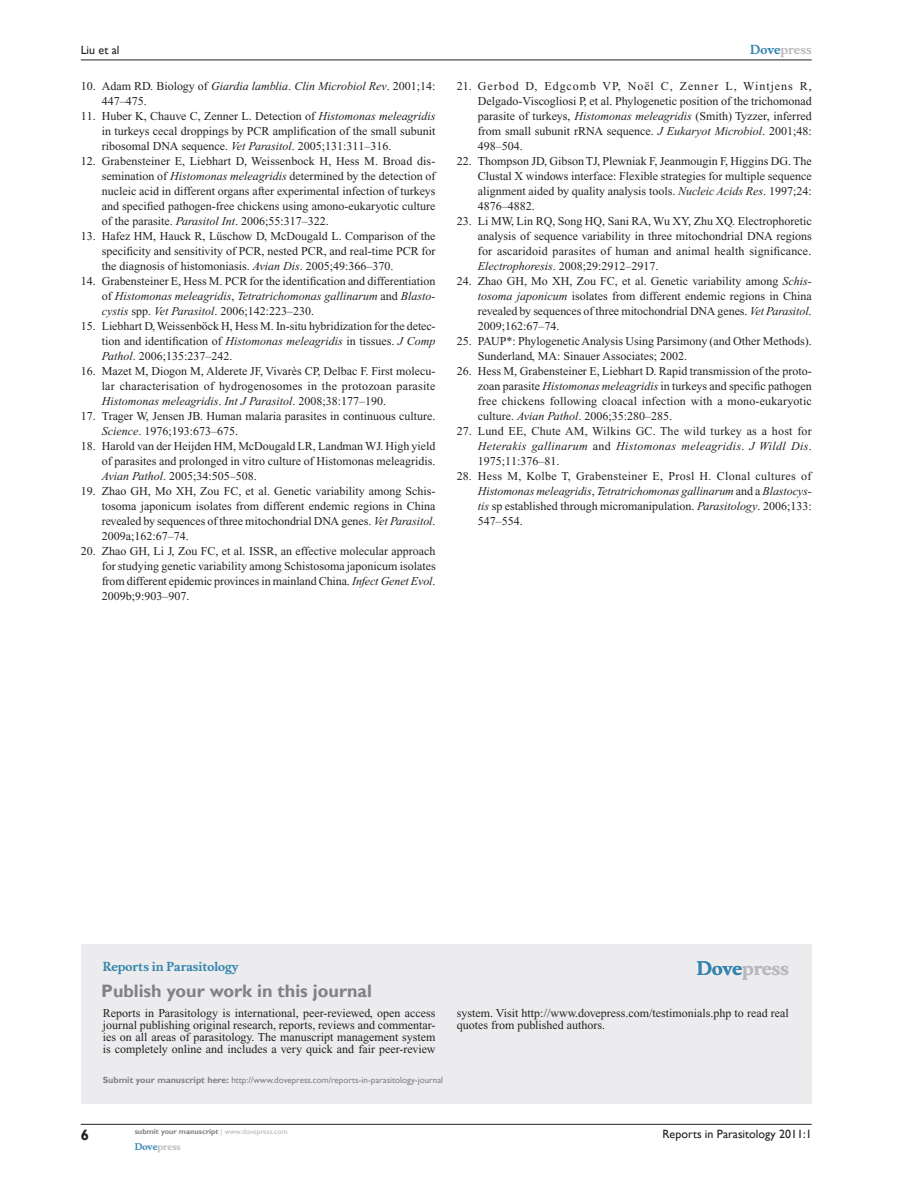
<style>
.page{position:relative;width:918px;height:1188px;background:#fff}
.page>*{position:absolute;margin:0;border:0;box-sizing:border-box;transform-origin:0 0}
.t1{font:700 18px "Gill Sans";color:#808285}
.t2{font:700 18px "Musee";color:#b8b9bc}
.t3{font:700 15px "Gill Sans";color:#231f20}
.t4{font:12px/15px "Times New Roman";color:#231f20;text-align:justify}
.t5{font:12px "Gill Sans";color:#231f20}
.t6{font:700 12px "Musee";color:#3485ae}
.t7{font:700 12px "Musee";color:#b8b9bc}
.t8{font:9px "Gill Sans";color:#808285}
.t9{font:700 9px "Musee";color:#b8b9bc}
.t10{font:700 7.5px "Gill Sans";color:#808285}
.s1{font-style:italic}
.s2{color:#3485ae}
.s3{font-weight:700}
.s4{font-weight:400;color:#b8b9bc}
</style>
<div class="page">
<div style="left:81px;top:944px;width:731px;height:159px;background:#ececee"></div>
<hr style="left:81px;top:1124px;width:731px;height:1px;background:#231f20">
<hr style="left:81px;top:60px;width:731px;height:1px;background:#231f20">
<p class="t5" style="left:81px;top:43px;width:40px">Liu et al</p>
<p class="t4" style="left:102px;top:79px;width:335px;text-indent:-21px">10. Adam RD. Biology of <span class="s1">Giardia lamblia</span>. <span class="s1">Clin Microbiol Rev</span>. 2001;14:<br>447–475.</p>
<p class="t4" style="left:102px;top:109px;width:335px;text-indent:-21px">11. Huber K, Chauve C, Zenner L. Detection of <span class="s1">Histomonas meleagridis </span>in turkeys cecal droppings by PCR amplification of the small subunit ribosomal DNA sequence. <span class="s1">Vet Parasitol</span>. 2005;131:311–316.</p>
<p class="t4" style="left:102px;top:154px;width:335px;text-indent:-21px">12. Grabensteiner E, Liebhart D, Weissenbock H, Hess M. Broad dis&shy;semination of <span class="s1">Histomonas meleagridis</span> determined by the detection of nucleic acid in different organs after experimental infection of turkeys and specified pathogen-free chickens using amono-eukaryotic culture of the parasite. <span class="s1">Parasitol Int</span>. 2006;55:317–322.</p>
<p class="t4" style="left:102px;top:229px;width:335px;text-indent:-21px">13. Hafez HM, Hauck R, Lüschow D, McDougald L. Comparison of the specificity and sensitivity of PCR, nested PCR, and real-time PCR for the diagnosis of histomoniasis. <span class="s1">Avian Dis</span>. 2005;49:366–370.</p>
<p class="t4" style="left:102px;top:274px;width:335px;text-indent:-21px">14. Grabensteiner E, Hess M. PCR for the identification and differentiation of <span class="s1">Histomonas meleagridis</span>, <span class="s1">Tetratrichomonas gallinarum</span> and <span class="s1">Blasto&shy;cystis</span> spp. <span class="s1">Vet Parasitol</span>. 2006;142:223–230.</p>
<p class="t4" style="left:102px;top:319px;width:335px;text-indent:-21px">15. Liebhart D, Weissenböck H, Hess M. In-situ hybridization for the detec&shy;tion and identification of <span class="s1">Histomonas meleagridis</span> in tissues. <span class="s1">J Comp Pathol</span>. 2006;135:237–242.</p>
<p class="t4" style="left:102px;top:364px;width:335px;text-indent:-21px">16. Mazet M, Diogon M, Alderete JF, Vivarès CP, Delbac F. First molecu&shy;lar characterisation of hydrogenosomes in the protozoan parasite <span class="s1">Histomonas meleagridis</span>. <span class="s1">Int J Parasitol</span>. 2008;38:177–190.</p>
<p class="t4" style="left:102px;top:409px;width:335px;text-indent:-21px">17. Trager W, Jensen JB. Human malaria parasites in continuous culture.<br><span class="s1">Science</span>. 1976;193:673–675.</p>
<p class="t4" style="left:102px;top:439px;width:335px;text-indent:-21px">18. Harold van der Heijden HM, McDougald LR, Landman WJ. High yield of parasites and prolonged in vitro culture of Histomonas meleagridis.<br><span class="s1">Avian Pathol</span>. 2005;34:505–508.</p>
<p class="t4" style="left:102px;top:484px;width:335px;text-indent:-21px">19. Zhao GH, Mo XH, Zou FC, et al. Genetic variability among Schis&shy;tosoma japonicum isolates from different endemic regions in China revealed by sequences of three mitochondrial DNA genes. <span class="s1">Vet Parasitol</span>.<br>2009a;162:67–74.</p>
<p class="t4" style="left:102px;top:544px;width:335px;text-indent:-21px">20. Zhao GH, Li J, Zou FC, et al. ISSR, an effective molecular approach for studying genetic variability among Schistosoma japonicum isolates from different epidemic provinces in mainland China. <span class="s1">Infect Genet Evol</span>.<br>2009b;9:903–907.</p>
<p class="t7" style="left:750px;top:43px;width:63px"><span class="s2">Dove</span>press</p>
<p class="t4" style="left:478px;top:79px;width:335px;text-indent:-21px">21. Gerbod D, Edgcomb VP, Noël C, Zenner L, Wintjens R, Delgado-Viscogliosi P, et al. Phylogenetic position of the trichomonad parasite of turkeys, <span class="s1">Histomonas meleagridis</span> (Smith) Tyzzer, inferred from small subunit rRNA sequence. <span class="s1">J Eukaryot Microbiol</span>. 2001;48:<br>498–504.</p>
<p class="t4" style="left:478px;top:154px;width:335px;text-indent:-21px">22. Thompson JD, Gibson TJ, Plewniak F, Jeanmougin F, Higgins DG. The Clustal X windows interface: Flexible strategies for multiple sequence alignment aided by quality analysis tools. <span class="s1">Nucleic Acids Res</span>. 1997;24:<br>4876–4882.</p>
<p class="t4" style="left:478px;top:214px;width:335px;text-indent:-21px">23. Li MW, Lin RQ, Song HQ, Sani RA, Wu XY, Zhu XQ. Electrophoretic analysis of sequence variability in three mitochondrial DNA regions for ascaridoid parasites of human and animal health significance.<br><span class="s1">Electrophoresis</span>. 2008;29:2912–2917.</p>
<p class="t4" style="left:478px;top:274px;width:335px;text-indent:-21px">24. Zhao GH, Mo XH, Zou FC, et al. Genetic variability among <span class="s1">Schis&shy;tosoma japonicum</span> isolates from different endemic regions in China revealed by sequences of three mitochondrial DNA genes. <span class="s1">Vet Parasitol</span>.<br>2009;162:67–74.</p>
<p class="t4" style="left:478px;top:334px;width:335px;text-indent:-21px">25. PAUP*: Phylogenetic Analysis Using Parsimony (and Other Methods).<br>Sunderland, MA: Sinauer Associates; 2002.</p>
<p class="t4" style="left:478px;top:364px;width:336px;text-indent:-21px">26. Hess M, Grabensteiner E, Liebhart D. Rapid transmission of the proto&shy;zoan parasite <span class="s1">Histomonas meleagridis</span> in turkeys and specific pathogen free chickens following cloacal infection with a mono-eukaryotic culture. <span class="s1">Avian Pathol</span>. 2006;35:280–285.</p>
<p class="t4" style="left:478px;top:424px;width:335px;text-indent:-21px">27. Lund EE, Chute AM, Wilkins GC. The wild turkey as a host for <span class="s1">Heterakis gallinarum</span> and <span class="s1">Histomonas meleagridis</span>. <span class="s1">J Wildl Dis</span>.<br>1975;11:376–81.</p>
<p class="t4" style="left:478px;top:469px;width:335px;text-indent:-21px">28. Hess M, Kolbe T, Grabensteiner E, Prosl H. Clonal cultures of <span class="s1">Histomonas meleagridis</span>, <span class="s1">Tetratrichomonas gallinarum</span> and a <span class="s1">Blastocys&shy;tis</span> sp established through micromanipulation. <span class="s1">Parasitology</span>. 2006;133:<br>547–554.</p>
<p class="t6" style="left:103px;top:959px;width:137px">Reports in Parasitology</p>
<h1 class="t1" style="left:101px;top:980px;width:272px">Publish your work in this journal</h1>
<h1 class="t2" style="left:697px;top:958px;width:94px"><span class="s2">Dove</span>press</h1>
<p class="t4" style="left:103px;top:1007px;width:334px;line-height:12px">Reports in Parasitology is international, peer-reviewed, open access journal publishing original research, reports, reviews and commentar&shy;ies on all areas of parasitology. The manuscript management system is completely online and includes a very quick and fair peer-review</p>
<p class="t4" style="left:457px;top:1007px;width:333px;line-height:12px">system. Visit http://www.dovepress.com/testimonials.php to read real quotes from published authors.</p>
<p class="t8" style="left:103px;top:1075px;width:342px"><span class="s3">Submit your manuscript here:</span> http://www.dovepress.com/reports-in-parasitology-journal</p>
<p class="t3" style="left:81px;top:1126px;width:10px">6</p>
<p class="t10" style="left:135px;top:1127px;width:154px">submit your manuscript <span class="s4">| www.dovepress.com</span></p>
<p class="t9" style="left:135px;top:1141px;width:48px"><span class="s2">Dove</span>press</p>
<p class="t5" style="left:662px;top:1127px;width:151px">Reports in Parasitology 2011:1</p>
</div>
